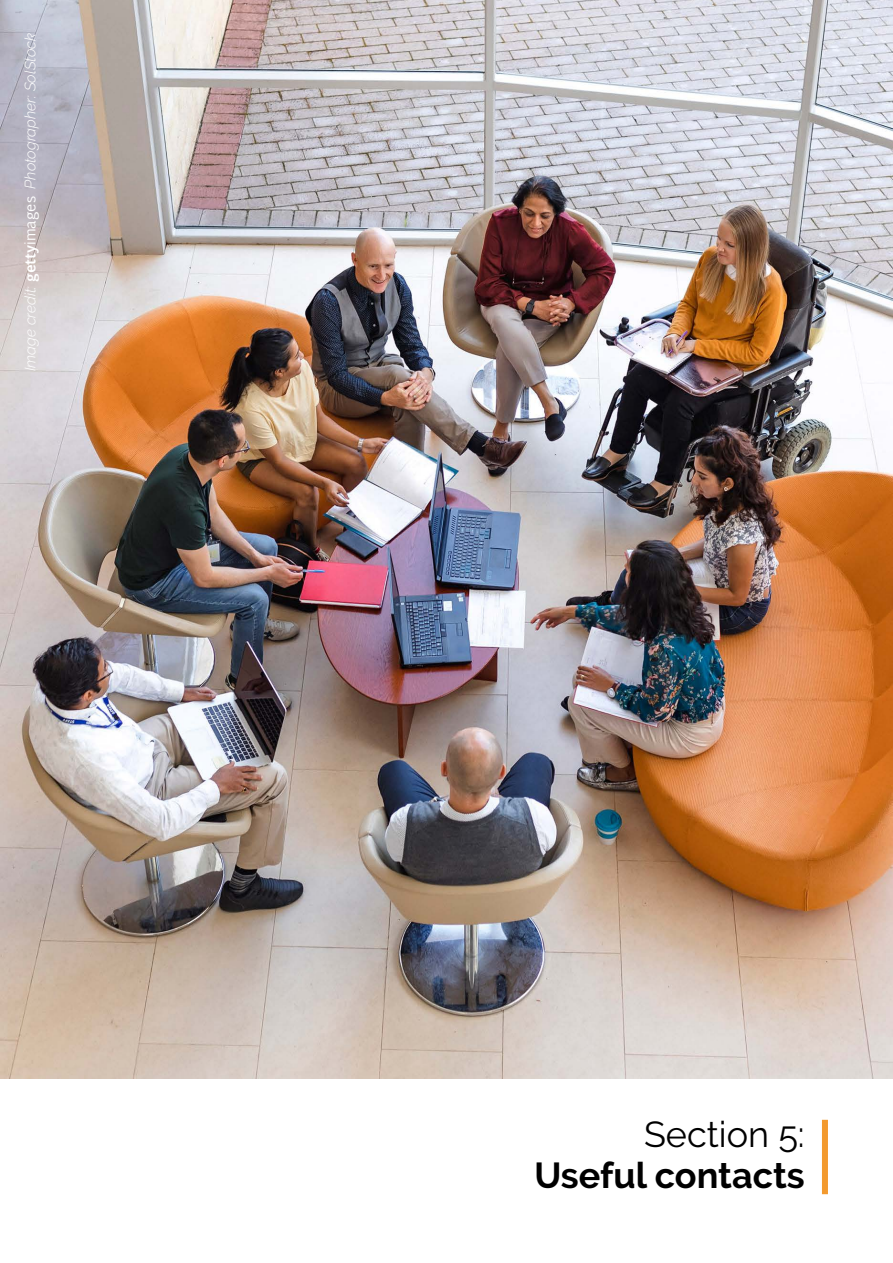
<style>
.page{position:relative;width:893px;height:1263px;background:#fff}
.page>*{position:absolute;margin:0;border:0;box-sizing:border-box;transform-origin:0 0}
.t1{font:700 36px "Raleway";color:#000}
.t2{font:36px "Raleway";color:#000}
.t3{font:italic 300 15px "Raleway";color:#fff}
.s1{font-family:"Euphemia UCAS";font-weight:700;font-style:normal}
.s2{font-family:"Euphemia UCAS";font-weight:400;font-style:normal}
</style>
<div class="page">
<div style="left:822px;top:1120px;width:6px;height:74px;background:#f39a2e"></div>
<img style="left:0;top:0;width:893px;height:1079px">
<p class="t3" style="left:21px;top:371px;width:340px;rotate:-90deg">Image credit: <span class="s1">getty</span><span class="s2">images</span> Photographer: SolStock</p>
<h1 class="t2" style="left:644px;top:1113px;width:162px">Section 5:</h1>
<h1 class="t1" style="left:534px;top:1155px;width:272px">Useful contacts</h1>
</div>
